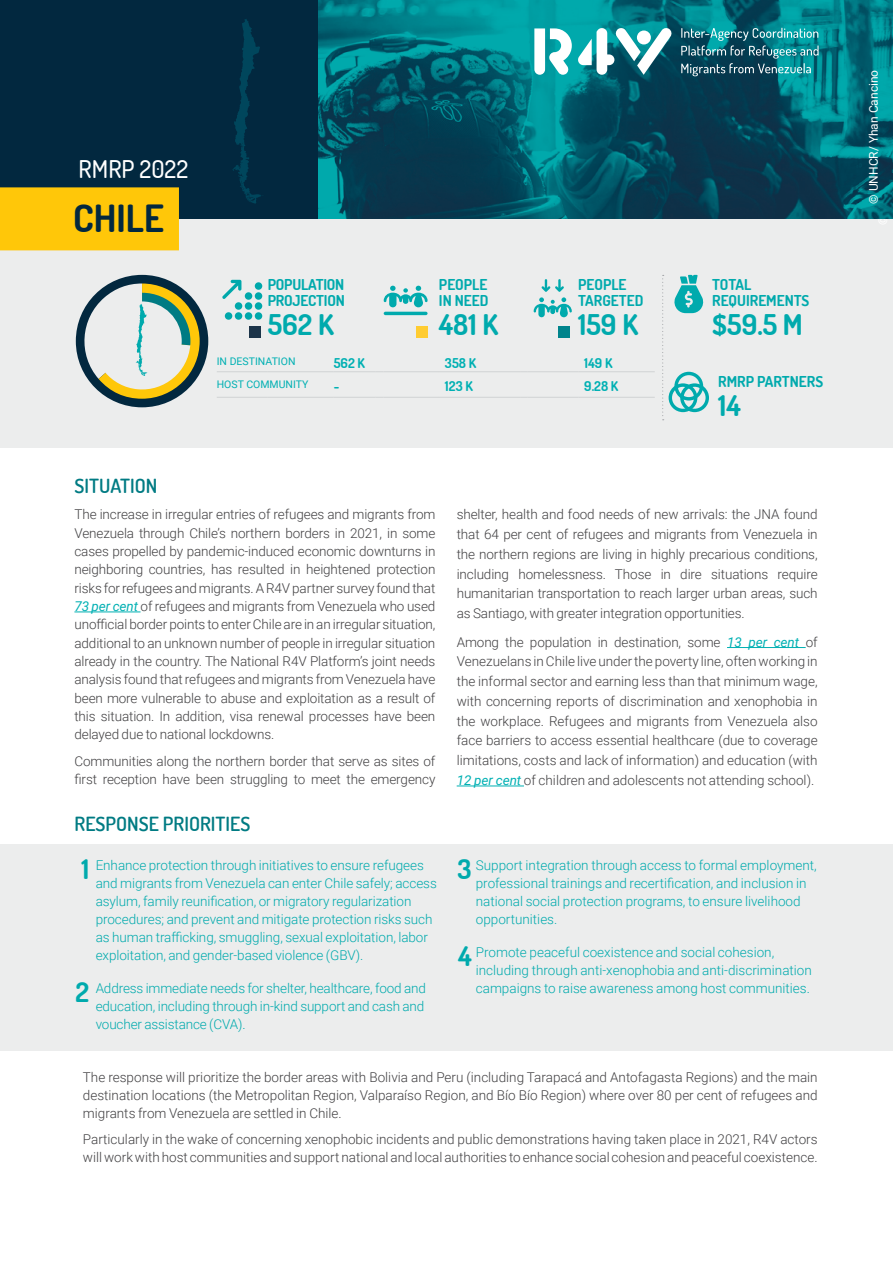
<style>
.page{position:relative;width:893px;height:1263px;background:#fff}
.page>*{position:absolute;margin:0;border:0;box-sizing:border-box;transform-origin:0 0}
.t1{font:700 37.5px "Dosis";color:#02283f}
.t2{font:700 28.5px "Dosis";color:#00aaad}
.t3{font:700 27px "Dosis";color:#00aaad}
.t4{font:500 24.45px "Dosis";color:#fff}
.t5{font:600 19.5px "Dosis";color:#007b83}
.t6{font:700 15px/16.2px "Dosis";color:#00aaad}
.t7{font:300 13.5px/18.3px "Roboto";color:#414042;text-align:justify}
.t8{font:300 13.5px/18px "Roboto";letter-spacing:-.005em;color:#00aaad}
.t9{font:700 13.5px "Dosis";color:#00b0b3}
.t10{font:12px "Roboto";color:#fff}
.t11{font:10.5px "Roboto";color:#00b0b3}
.s1{font-weight:400;font-style:italic;color:#00b0b3}
</style>
<div class="page">
<div style="left:0;top:219px;width:893px;height:229px;background:#eceded"></div>
<hr style="left:217px;top:371px;width:51px;height:1px;background:#d1d3d4">
<hr style="left:268px;top:371px;width:66px;height:1px;background:#d1d3d4">
<hr style="left:334px;top:371px;width:41px;height:1px;background:#d1d3d4">
<hr style="left:384px;top:371px;width:55px;height:1px;background:#d1d3d4">
<hr style="left:439px;top:371px;width:82px;height:1px;background:#d1d3d4">
<hr style="left:527px;top:371px;width:51px;height:1px;background:#d1d3d4">
<hr style="left:578px;top:371px;width:77px;height:1px;background:#d1d3d4">
<hr style="left:217px;top:397px;width:51px;height:1px;background:#d1d3d4">
<hr style="left:268px;top:397px;width:66px;height:1px;background:#d1d3d4">
<hr style="left:334px;top:397px;width:41px;height:1px;background:#d1d3d4">
<hr style="left:384px;top:397px;width:55px;height:1px;background:#d1d3d4">
<hr style="left:439px;top:397px;width:82px;height:1px;background:#d1d3d4">
<hr style="left:527px;top:397px;width:51px;height:1px;background:#d1d3d4">
<hr style="left:578px;top:397px;width:77px;height:1px;background:#d1d3d4">
<div style="left:76px;top:275px;width:132px;height:132px;background:#02283f;border-radius:66px"></div>
<svg style="left:78px;top:283px;width:122px;height:116px"></svg>
<div style="left:255px;top:312px;width:7px;height:8px;background:#00a8ab;border-radius:50%"></div>
<div style="left:255px;top:302px;width:7px;height:8px;background:#00a8ab;border-radius:50%"></div>
<div style="left:255px;top:292px;width:7px;height:8px;background:#00a8ab;border-radius:50%"></div>
<div style="left:245px;top:312px;width:7px;height:8px;background:#00a8ab;border-radius:50%"></div>
<div style="left:245px;top:302px;width:7px;height:8px;background:#00a8ab;border-radius:50%"></div>
<div style="left:235px;top:312px;width:7px;height:8px;background:#00a8ab;border-radius:50%"></div>
<div style="left:225px;top:312px;width:7px;height:8px;background:#00a8ab;border-radius:50%"></div>
<div style="left:235px;top:302px;width:7px;height:8px;background:#00a8ab;border-radius:50%"></div>
<div style="left:245px;top:292px;width:7px;height:8px;background:#00a8ab;border-radius:50%"></div>
<div style="left:255px;top:282px;width:7px;height:8px;background:#00a8ab;border-radius:50%"></div>
<svg style="left:222px;top:280px;width:19px;height:19px"></svg>
<div style="left:250px;top:326px;width:11px;height:12px;background:#1d354a"></div>
<svg style="left:384px;top:286px;width:44px;height:21px"></svg>
<hr style="left:384px;top:312px;width:44px;height:3px;background:#00aaad;border-radius:2px">
<div style="left:416px;top:326px;width:12px;height:12px;background:#ffcc31"></div>
<svg style="left:534px;top:279px;width:38px;height:38px"></svg>
<div style="left:558px;top:326px;width:12px;height:12px;background:#00848c"></div>
<svg style="left:662px;top:275px;width:47px;height:145px"></svg>
<div style="left:0;top:0;width:893px;height:219px;background:#02283f"></div>
<img style="left:319px;top:0;width:574px;height:219px">
<svg style="left:578px;top:27px;width:94px;height:48px;background:#65a9b0"></svg>
<svg style="left:534px;top:28px;width:38px;height:47px;background:#9fdadc"></svg>
<svg style="left:681px;top:28px;width:138px;height:48px;background:#2a7b87"></svg>
<div style="left:0;top:187px;width:179px;height:63px;background:#ffc709"></div>
<svg style="left:232px;top:19px;width:29px;height:185px"></svg>
<hr style="left:74px;top:612px;width:67px;height:1px;background:#00b0b3">
<hr style="left:727px;top:647px;width:79px;height:1px;background:#00b0b3">
<hr style="left:457px;top:786px;width:67px;height:1px;background:#00b0b3">
<div style="left:0;top:844px;width:893px;height:206px;background:#eceded"></div>
<h3 class="t4" style="left:79px;top:153px;width:111px">RMRP 2022</h3>
<h1 class="t1" style="left:73px;top:194px;width:92px">CHILE</h1>
<p class="t6" style="left:268px;top:276px;width:78px">POPULATION<br>PROJECTION</p>
<h2 class="t2" style="left:268px;top:306px;width:68px">562 K</h2>
<p class="t6" style="left:439px;top:276px;width:51px">PEOPLE<br>IN NEED</p>
<h2 class="t2" style="left:439px;top:306px;width:61px">481 K</h2>
<p class="t6" style="left:578px;top:276px;width:67px">PEOPLE<br>TARGETED</p>
<h2 class="t2" style="left:578px;top:306px;width:61px">159 K</h2>
<p class="t6" style="left:712px;top:276px;width:99px">TOTAL<br>REQUIREMENTS</p>
<h2 class="t2" style="left:712px;top:306px;width:92px">$59.5 M</h2>
<p class="t11" style="left:217px;top:354px;width:80px">IN DESTINATION</p>
<p class="t9" style="left:334px;top:354px;width:33px">562 K</p>
<p class="t9" style="left:445px;top:354px;width:33px">358 K</p>
<p class="t9" style="left:584px;top:354px;width:30px">149 K</p>
<p class="t11" style="left:217px;top:377px;width:93px">HOST COMMUNITY</p>
<p class="t9" style="left:334px;top:378px;width:7px">-</p>
<p class="t9" style="left:445px;top:378px;width:29px">123 K</p>
<p class="t9" style="left:584px;top:378px;width:36px">9.28 K</p>
<p class="t6" style="left:718px;top:373px;width:107px">RMRP PARTNERS</p>
<h2 class="t2" style="left:718px;top:387px;width:24px">14</h2>
<h3 class="t5" style="left:74px;top:473px;width:84px">SITUATION</h3>
<p class="t7" style="left:74px;top:505px;width:363px">The increase in irregular entries of refugees and migrants from Venezuela through Chile’s northern borders in 2021, in some cases propelled by pandemic-induced economic downturns in neighboring countries, has resulted in heightened protection risks for refugees and migrants. A R4V partner survey found that <span class="s1">73 per cent</span> of refugees and migrants from Venezuela who used unofficial border points to enter Chile are in an irregular situation, additional to an unknown number of people in irregular situation already in the country. The National R4V Platform’s joint needs analysis found that refugees and migrants from Venezuela have been more vulnerable to abuse and exploitation as a result of this situation. In addition, visa renewal processes have been delayed due to national lockdowns.</p>
<p class="t7" style="left:74px;top:751px;width:362px">Communities along the northern border that serve as sites of first reception have been struggling to meet the emergency</p>
<h3 class="t5" style="left:74px;top:811px;width:177px">RESPONSE PRIORITIES</h3>
<p class="t8" style="left:96px;top:856px;width:343px">Enhance protection through initiatives to ensure refugees and migrants from Venezuela can enter Chile safely; access asylum, family reunification, or migratory regularization procedures; and prevent and mitigate protection risks such as human trafficking, smuggling, sexual exploitation, labor exploitation, and gender-based violence (GBV).</p>
<p class="t8" style="left:96px;top:979px;width:332px;text-align:justify">Address immediate needs for shelter, healthcare, food and education, including through in-kind support and cash and voucher assistance (CVA).</p>
<h3 class="t3" style="left:82px;top:852px;width:9px">1</h3>
<h3 class="t3" style="left:76px;top:975px;width:15px">2</h3>
<p class="t7" style="left:457px;top:504px;width:362px;line-height:19.8px">shelter, health and food needs of new arrivals: the JNA found that 64 per cent of refugees and migrants from Venezuela in the northern regions are living in highly precarious conditions, including homelessness. Those in dire situations require humanitarian transportation to reach larger urban areas, such as Santiago, with greater integration opportunities.</p>
<p class="t7" style="left:457px;top:631px;width:362px;line-height:19.8px">Among the population in destination, some <span class="s1">13 per cent</span> of Venezuelans in Chile live under the poverty line, often working in the informal sector and earning less than that minimum wage, with concerning reports of discrimination and xenophobia in the workplace. Refugees and migrants from Venezuela also face barriers to access essential healthcare (due to coverage limitations, costs and lack of information) and education (with <span class="s1">12 per cent</span> of children and adolescents not attending school).</p>
<h3 class="t3" style="left:458px;top:852px;width:16px">3</h3>
<p class="t8" style="left:476px;top:856px;width:342px">Support integration through access to formal employment, professional trainings and recertification, and inclusion in national social protection programs, to ensure livelihood opportunities.</p>
<p class="t8" style="left:476px;top:943px;width:338px">Promote peaceful coexistence and social cohesion, including through anti-xenophobia and anti-discrimination campaigns to raise awareness among host communities.</p>
<h3 class="t3" style="left:458px;top:939px;width:15px">4</h3>
<p class="t7" style="left:83px;top:1067px;width:736px">The response will prioritize the border areas with Bolivia and Peru (including Tarapacá and Antofagasta Regions) and the main destination locations (the Metropolitan Region, Valparaíso Region, and Bío Bío Region) where over 80 per cent of refugees and migrants from Venezuela are settled in Chile.</p>
<p class="t7" style="left:83px;top:1130px;width:736px">Particularly in the wake of concerning xenophobic incidents and public demonstrations having taken place in 2021, R4V actors will work with host communities and support national and local authorities to enhance social cohesion and peaceful coexistence.</p>
<p class="t10" style="left:865px;top:204px;width:135px;rotate:-90deg">© UNHCR/ Yhan Cancino</p>
</div>
